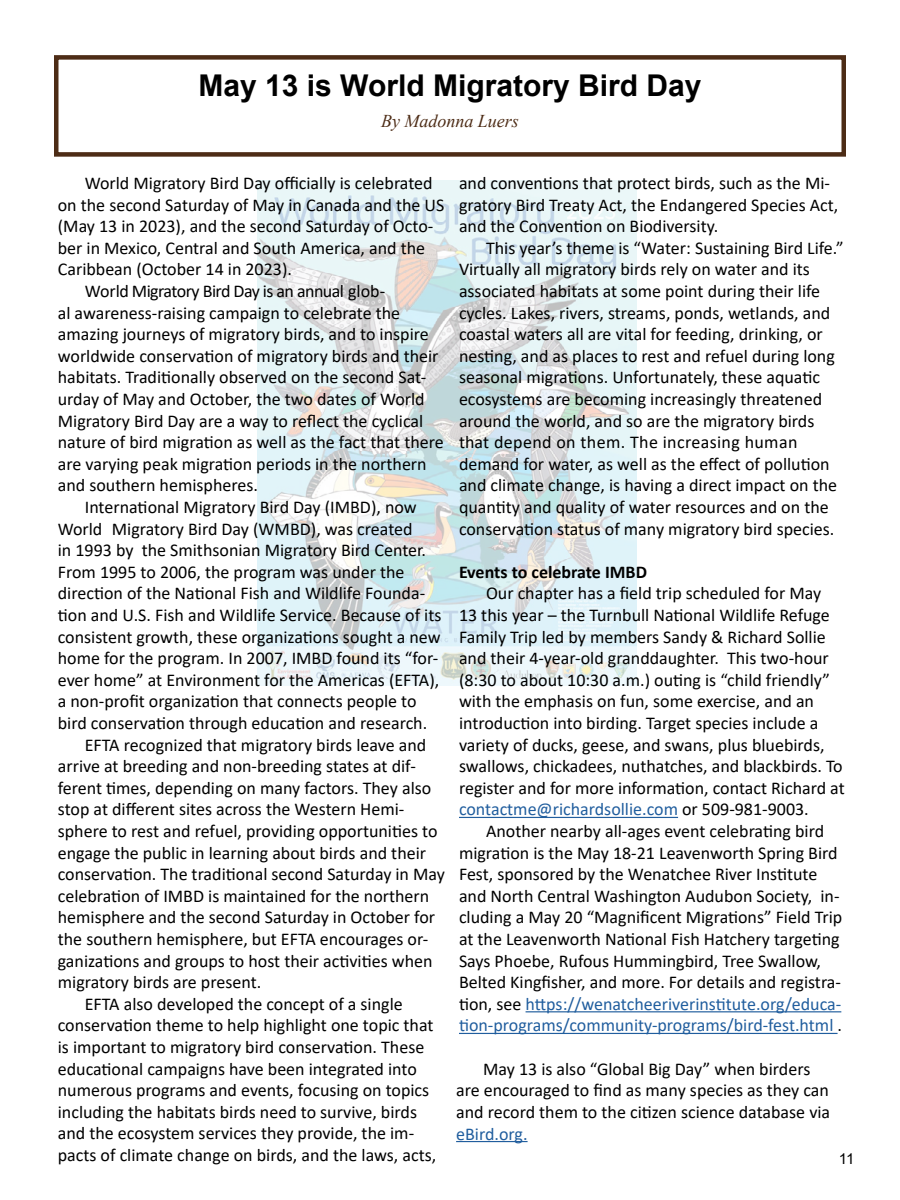
<style>
.page{position:relative;width:900px;height:1200px;background:#fff}
.page>*{position:absolute;margin:0;border:0;box-sizing:border-box;transform-origin:0 0}
.t1{font:700 30px "Arial";color:#000}
.t2{font:18px/21.6px "Calibri";color:#000}
.t3{font:18px "Calibri";letter-spacing:-.03em;color:#000}
.t4{font:700 18px "Calibri";color:#000}
.t5{font:italic 18px "Times New Roman";color:#4d2c16}
.t6{font:18px "Calibri";color:#215e9e}
.t7{font:15px "Arial";color:#000}
.s1{color:#215e9e}
</style>
<div class="page">
<svg style="left:257px;top:180px;width:380px;height:506px;background:#dfebee"></svg>
<div style="left:54px;top:55px;width:792px;height:102px;border:4px solid #4d2c16"></div>
<hr style="left:459px;top:817px;width:219px;height:1px;background:#215e9e">
<hr style="left:526px;top:1011px;width:315px;height:1px;background:#215e9e">
<hr style="left:459px;top:1033px;width:379px;height:1px;background:#215e9e">
<hr style="left:456px;top:1141px;width:72px;height:1px;background:#215e9e">
<h1 class="t1" style="left:199px;top:65px;width:504px">May 13 is World Migratory Bird Day</h1>
<p class="t5" style="left:381px;top:109px;width:139px">By Madonna Luers</p>
<p class="t2" style="left:85px;top:172px;width:349px">World Migratory Bird Day officially is celebrated</p>
<p class="t2" style="left:58px;top:193px;width:388px">on the second Saturday of May in Canada and the US</p>
<p class="t2" style="left:58px;top:215px;width:377px">(May 13 in 2023), and the second Saturday of Octo-</p>
<p class="t2" style="left:58px;top:237px;width:369px">ber in Mexico, Central and South America, and the</p>
<p class="t2" style="left:58px;top:258px;width:236px">Caribbean (October 14 in 2023).</p>
<p class="t3" style="left:85px;top:279px;width:302px">World Migratory Bird Day is an annual glob-</p>
<p class="t2" style="left:58px;top:301px;width:344px">al awareness-raising campaign to celebrate the</p>
<p class="t2" style="left:58px;top:323px;width:373px">amazing journeys of migratory birds, and to inspire</p>
<p class="t2" style="left:58px;top:345px;width:382px">worldwide conservation of migratory birds and their</p>
<p class="t2" style="left:58px;top:366px;width:370px">habitats. Traditionally observed on the second Sat-</p>
<p class="t2" style="left:58px;top:388px;width:368px">urday of May and October, the two dates of World</p>
<p class="t2" style="left:58px;top:409px;width:367px">Migratory Bird Day are a way to reflect the cyclical</p>
<p class="t2" style="left:58px;top:431px;width:387px">nature of bird migration as well as the fact that there</p>
<p class="t2" style="left:58px;top:453px;width:370px">are varying peak migration periods in the northern</p>
<p class="t2" style="left:58px;top:474px;width:202px">and southern hemispheres.</p>
<p class="t2" style="left:85px;top:496px;width:333px">International Migratory Bird Day (IMBD), now</p>
<p class="t2" style="left:58px;top:517px;width:356px">World Migratory Bird Day (WMBD), was created</p>
<p class="t2" style="left:58px;top:539px;width:370px">in 1993 by the Smithsonian Migratory Bird Center.</p>
<p class="t2" style="left:58px;top:561px;width:348px">From 1995 to 2006, the program was under the</p>
<p class="t2" style="left:58px;top:582px;width:369px">direction of the National Fish and Wildlife Founda-</p>
<p class="t2" style="left:58px;top:604px;width:385px">tion and U.S. Fish and Wildlife Service. Because of its</p>
<p class="t2" style="left:58px;top:625px;width:384px">consistent growth, these organizations sought a new</p>
<p class="t2" style="left:58px;top:647px;width:382px">home for the program. In 2007, IMBD found its “for-</p>
<p class="t2" style="left:58px;top:669px;width:383px">ever home” at Environment for the Americas (EFTA),</p>
<p class="t2" style="left:58px;top:690px;width:360px">a non-profit organization that connects people to</p>
<p class="t2" style="left:58px;top:712px;width:371px">bird conservation through education and research.</p>
<p class="t2" style="left:85px;top:733px;width:343px">EFTA recognized that migratory birds leave and</p>
<p class="t2" style="left:58px;top:755px;width:360px">arrive at breeding and non-breeding states at dif-</p>
<p class="t2" style="left:58px;top:777px;width:375px">ferent times, depending on many factors. They also</p>
<p class="t2" style="left:58px;top:798px;width:348px">stop at different sites across the Western Hemi-</p>
<p class="t2" style="left:58px;top:820px;width:381px">sphere to rest and refuel, providing opportunities to</p>
<p class="t2" style="left:58px;top:841px;width:370px">engage the public in learning about birds and their</p>
<p class="t2" style="left:58px;top:863px;width:389px">conservation. The traditional second Saturday in May</p>
<p class="t2" style="left:58px;top:885px;width:373px">celebration of IMBD is maintained for the northern</p>
<p class="t2" style="left:58px;top:906px;width:379px">hemisphere and the second Saturday in October for</p>
<p class="t2" style="left:58px;top:928px;width:372px">the southern hemisphere, but EFTA encourages or-</p>
<p class="t2" style="left:58px;top:949px;width:376px">ganizations and groups to host their activities when</p>
<p class="t2" style="left:58px;top:971px;width:205px">migratory birds are present.</p>
<p class="t2" style="left:85px;top:993px;width:319px">EFTA also developed the concept of a single</p>
<p class="t2" style="left:58px;top:1014px;width:377px">conservation theme to help highlight one topic that</p>
<p class="t2" style="left:58px;top:1036px;width:368px">is important to migratory bird conservation. These</p>
<p class="t2" style="left:58px;top:1057px;width:361px">educational campaigns have been integrated into</p>
<p class="t2" style="left:58px;top:1079px;width:373px">numerous programs and events, focusing on topics</p>
<p class="t2" style="left:58px;top:1101px;width:361px">including the habitats birds need to survive, birds</p>
<p class="t2" style="left:58px;top:1122px;width:358px">and the ecosystem services they provide, the im-</p>
<p class="t2" style="left:58px;top:1144px;width:380px">pacts of climate change on birds, and the laws, acts,</p>
<p class="t2" style="left:459px;top:172px;width:381px">and conventions that protect birds, such as the Mi&shy;gratory Bird Treaty Act, the Endangered Species Act, and the Convention on Biodiversity.</p>
<p class="t2" style="left:459px;top:237px;width:386px;text-indent:27px">This year’s theme is “Water: Sustaining Bird Life.” Virtually all migratory birds rely on water and its associated habitats at some point during their life cycles. Lakes, rivers, streams, ponds, wetlands, and coastal waters all are vital for feeding, drinking, or nesting, and as places to rest and refuel during long seasonal migrations. Unfortunately, these aquatic ecosystems are becoming increasingly threatened around the world, and so are the migratory birds that depend on them. The increasing human demand for water, as well as the effect of pollution and climate change, is having a direct impact on the quantity and quality of water resources and on the conservation status of many migratory bird species.</p>
<p class="t4" style="left:459px;top:559px;width:190px">Events to celebrate IMBD</p>
<p class="t2" style="left:459px;top:582px;width:387px;text-indent:27px">Our chapter has a field trip scheduled for May<br>13 this year – the Turnbull National Wildlife Refuge Family Trip led by members Sandy &amp; Richard Sollie and their 4-year-old granddaughter. This two-hour (8:30 to about 10:30 a.m.) outing is “child friendly” with the emphasis on fun, some exercise, and an introduction into birding. Target species include a variety of ducks, geese, and swans, plus bluebirds, swallows, chickadees, nuthatches, and blackbirds. To register and for more information, contact Richard at <span class="s1">contactme@richardsollie.com</span> or 509-981-9003.</p>
<p class="t2" style="left:459px;top:820px;width:385px;text-indent:27px">Another nearby all-ages event celebrating bird migration is the May 18-21 Leavenworth Spring Bird Fest, sponsored by the Wenatchee River Institute and North Central Washington Audubon Society, in&shy;cluding a May 20 “Magnificent Migrations” Field Trip at the Leavenworth National Fish Hatchery targeting Says Phoebe, Rufous Hummingbird, Tree Swallow, Belted Kingfisher, and more. For details and registra&shy;tion, see <span class="s1">https://wenatcheeriverinstitute.org/educa&shy;tion-programs/community-programs/bird-fest.html</span> .</p>
<p class="t2" style="left:456px;top:1057px;width:376px;text-align:center">May 13 is also “Global Big Day” when birders<br>are encouraged to find as many species as they can and record them to the citizen science database via</p>
<p class="t6" style="left:456px;top:1121px;width:73px">eBird.org.</p>
<p class="t7" style="left:839px;top:1149px;width:17px">11</p>
</div>
